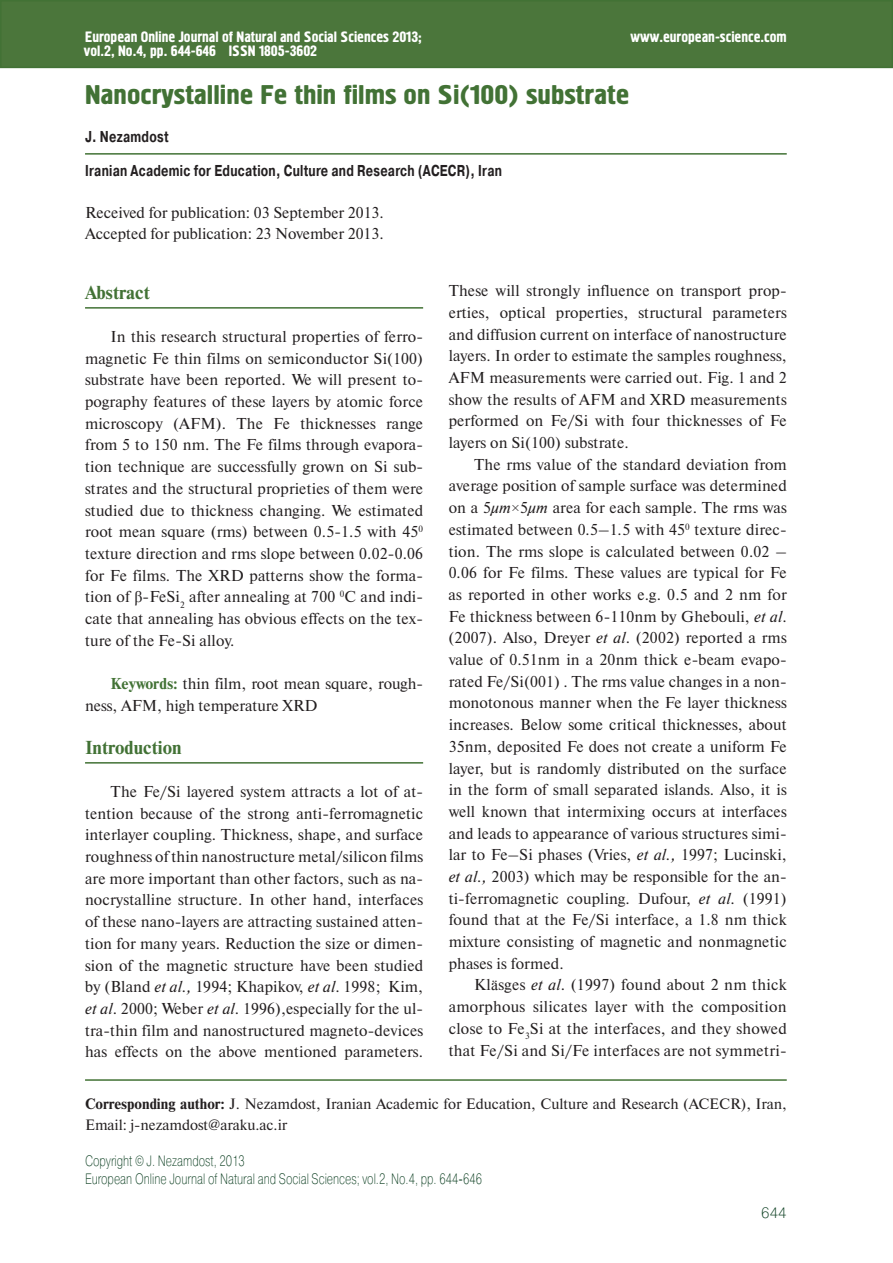
<style>
.page{position:relative;width:893px;height:1263px;background:#fff}
.page>*{position:absolute;margin:0;border:0;box-sizing:border-box;transform-origin:0 0}
.t1{font:27px "Hermes C";color:#427235;scale:1.11 1}
.t2{font:700 18.75px "Newton C";color:#427235}
.t3{font:15.75px/21.8px "Newton C";letter-spacing:.01em;color:#231f20;text-align:justify}
.t4{font:700 15.75px/33.6px "Pragmatica C";letter-spacing:.02em;color:#231f20;scale:.75 1}
.t5{font:15px/21px "Newton C";color:#231f20}
.t6{font:15px/14.1px "Hermes C";color:#fff}
.t7{font:15px "Pragmatica Light C";color:#0b3e20;scale:.75 1}
.t8{font:15px "Pragmatica Light C";color:#0b3e20}
.s1{font-style:italic}
.s2{font-family:"Times New Roman"}
.s3{font-weight:700}
.s4{font-weight:700;color:#427235}
</style>
<div class="page">
<div style="left:1px;top:1px;width:891px;height:66px;background:#4b763b"></div>
<div style="left:0;top:0;width:893px;height:68px;border:2px solid #427235"></div>
<hr style="left:85px;top:153px;width:702px;height:2px;background:#427235">
<hr style="left:85px;top:307px;width:338px;height:2px;background:#427235">
<hr style="left:85px;top:762px;width:338px;height:2px;background:#427235">
<hr style="left:85px;top:1079px;width:702px;height:2px;background:#427235">
<p class="t6" style="left:229px;top:29px;width:195px;text-indent:-144px">European Online Journal of Natural and Social Sciences 2013;<br>ISSN 1805-3602</p>
<p class="t6" style="left:630px;top:30px;width:158px">www.european-science.com</p>
<p class="t6" style="left:84px;top:43px;width:133px">vol.2, No.4, pp. 644-646</p>
<h1 class="t1" style="left:85px;top:79px;width:492px">Nanocrystalline Fe thin films on Si(100) substrate</h1>
<p class="t4" style="left:85px;top:120px;width:558px">J. Nezamdost<br>Iranian Academic for Education, Culture and Research (ACECR), Iran</p>
<p class="t3" style="left:85px;top:204px;width:300px;line-height:21px">Received for publication: 03 September 2013.<br>Accepted for publication: 23 November 2013.</p>
<p class="t3" style="left:449px;top:282px;width:340px">These will strongly influence on transport prop&shy;erties, optical properties, structural parameters and diffusion current on interface of nanostructure layers. In order to estimate the samples roughness, AFM measurements were carried out. Fig. 1 and 2 show the results of AFM and XRD measurements performed on Fe/Si with four thicknesses of Fe layers on Si(100) substrate.</p>
<p class="t3" style="left:449px;top:455px;width:340px;text-indent:26px">The rms value of the standard deviation from average position of sample surface was determined on a 5<span class="s1">µm</span><span class="s2">×</span>5<span class="s1">µm</span> area for each sample. The rms was estimated between 0<span class="s1">.</span>5<span class="s1">–</span>1<span class="s1">.</span>5 with 45<sup>0</sup> texture direc&shy;tion. The rms slope is calculated between 0.02 <span class="s1">– </span>0<span class="s1">.</span>06 for Fe films. These values are typical for Fe as reported in other works e.g. 0.5 and 2 nm for Fe thickness between 6-110nm by Ghebouli, <span class="s1">et al</span>. (2007). Also, Dreyer <span class="s1">et al</span>. (2002) reported a rms value of 0.51nm in a 20nm thick e-beam evapo&shy;rated Fe/Si(001) . The rms value changes in a non&shy;monotonous manner when the Fe layer thickness increases. Below some critical thicknesses, about 35nm, deposited Fe does not create a uniform Fe layer, but is randomly distributed on the surface in the form of small separated islands. Also, it is well known that intermixing occurs at interfaces and leads to appearance of various structures simi&shy;lar to Fe–Si phases (Vries, <span class="s1">et al.,</span> 1997; Lucinski, <span class="s1">et al.,</span> 2003) which may be responsible for the an&shy;ti-ferromagnetic coupling. Dufour, <span class="s1">et al</span>. (1991) found that at the Fe/Si interface, a 1.8 nm thick mixture consisting of magnetic and nonmagnetic phases is formed.</p>
<p class="t3" style="left:449px;top:976px;width:340px;text-indent:26px">Kl<span class="s2">ä</span>sges <span class="s1">et al</span>. (1997) found about 2 nm thick amorphous silicates layer with the composition close to Fe<sub>3</sub>Si at the interfaces, and they showed that Fe/Si and Si/Fe interfaces are not symmetri-</p>
<p class="t5" style="left:85px;top:1095px;width:703px"><span class="s3">Corresponding author:</span> J. Nezamdost, Iranian Academic for Education, Culture and Research (ACECR), Iran,<br>Email: j-nezamdost@araku.ac.ir</p>
<p class="t7" style="left:85px;top:1156px;width:215px">Copyright © J. Nezamdost, 2013</p>
<p class="t2" style="left:85px;top:285px;width:67px">Abstract</p>
<p class="t3" style="left:85px;top:327px;width:340px;text-indent:26px">In this research structural properties of ferro&shy;magnetic Fe thin films on semiconductor Si(100) substrate have been reported. We will present to&shy;pography features of these layers by atomic force microscopy (AFM). The Fe thicknesses range from 5 to 150 nm. The Fe films through evapora&shy;tion technique are successfully grown on Si sub&shy;strates and the structural proprieties of them were studied due to thickness changing. We estimated root mean square (rms) between 0.5-1.5 with 45<sup>0 </sup>texture direction and rms slope between 0.02-0.06 for Fe films. The XRD patterns show the forma&shy;tion of <span class="s2">β</span>-FeSi<sub>2</sub> after annealing at 700 <sup>0</sup>C and indi&shy;cate that annealing has obvious effects on the tex&shy;ture of the Fe-Si alloy.</p>
<p class="t3" style="left:85px;top:674px;width:340px;text-indent:26px"><span class="s4">Keywords:</span> thin film, root mean square, rough&shy;ness, AFM, high temperature XRD</p>
<p class="t2" style="left:85px;top:740px;width:98px">Introduction</p>
<p class="t3" style="left:85px;top:782px;width:340px;text-indent:26px">The Fe/Si layered system attracts a lot of at&shy;tention because of the strong anti-ferromagnetic interlayer coupling. Thickness, shape, and surface roughness of thin nanostructure metal/silicon films are more important than other factors, such as na&shy;nocrystalline structure. In other hand, interfaces of these nano-layers are attracting sustained atten&shy;tion for many years. Reduction the size or dimen&shy;sion of the magnetic structure have been studied by (Bland <span class="s1">et al.,</span> 1994; Khapikov, <span class="s1">et al</span>. 1998; Kim, <span class="s1">et al</span>. 2000; Weber <span class="s1">et al</span>. 1996),especially for the ul&shy;tra-thin film and nanostructured magneto-devices has effects on the above mentioned parameters.</p>
<p class="t7" style="left:85px;top:1173px;width:531px">European Online Journal of Natural and Social Sciences; vol.2, No.4, pp. 644-646</p>
<p class="t8" style="left:761px;top:1208px;width:27px">644</p>
</div>
